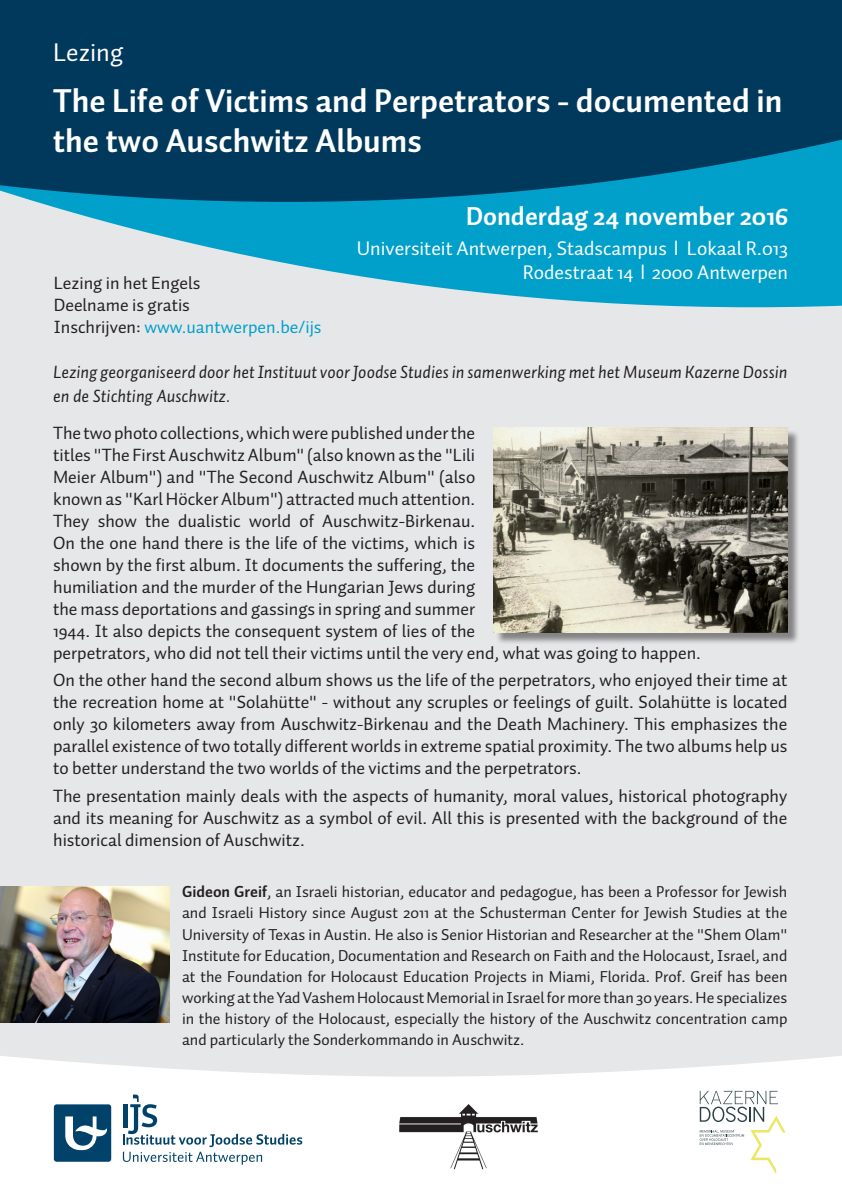
<style>
.page{position:relative;width:842px;height:1191px;background:#fff}
.page>*{position:absolute;margin:0;border:0;box-sizing:border-box;transform-origin:0 0}
.t1{font:700 33px/40px "Auto 1";color:#fff}
.t2{font:700 26px "Auto 1";color:#fff}
.t3{font:26px "Auto 1";color:#fff}
.t4{font:20px "Auto 1";color:#fff}
.kleine_tekst{font:18px/22px "Auto 1";color:#231f20;text-align:justify}
.kleine_tekst-2{font:italic 18px/24px "Auto 1";color:#231f20}
.kleine_tekst-3{font:18px "Auto 1";color:#00a0cb}
.t5{font:16px/21px "Auto 1";color:#231f20;text-align:justify}
.s1{color:#231f20}
.s2{font-weight:700}
</style>
<div class="page">
<div style="left:0;top:307px;width:842px;height:748px;background:#e6e7e9"></div>
<svg style="left:0;top:1055px;width:842px;height:110px"></svg>
<svg style="left:0;top:202px;width:842px;height:105px;background:#4ab6d4"></svg>
<svg style="left:0;top:0;width:842px;height:202px;background:#004064"></svg>
<img style="left:0;top:886px;width:169px;height:136px">
<div style="left:54px;top:1104px;width:57px;height:57px;background:#00426a;border-radius:3px"></div>
<svg style="left:65px;top:1116px;width:42px;height:34px"></svg>
<svg style="left:123px;top:1094px;width:179px;height:70px"></svg>
<div style="left:495px;top:429px;width:305px;height:216px;background:#231f20;opacity:.5"></div>
<img style="left:494px;top:428px;width:293px;height:205px">
<svg style="left:700px;top:1090px;width:85px;height:84px"></svg>
<img style="left:397px;top:1100px;width:142px;height:70px">
<svg style="left:675px;top:240px;width:2px;height:14px"></svg>
<svg style="left:642px;top:264px;width:2px;height:14px"></svg>
<p class="t3" style="left:53px;top:36px;width:72px">Lezing</p>
<p class="t1" style="left:53px;top:80px;width:731px">The Life of Victims and Perpetrators - documented in the two Auschwitz Albums</p>
<p class="t2" style="left:466px;top:199px;width:324px">Donderdag 24 november 2016</p>
<p class="t4" style="left:357px;top:235px;width:433px">Universiteit Antwerpen, Stadscampus Lokaal R.013</p>
<p class="t4" style="left:523px;top:259px;width:267px">Rodestraat 14 2000 Antwerpen</p>
<p class="kleine_tekst" style="left:54px;top:271px;width:148px">Lezing in het Engels</p>
<p class="kleine_tekst" style="left:54px;top:293px;width:138px">Deelname is gratis</p>
<p class="kleine_tekst-3" style="left:54px;top:315px;width:269px"><span class="s1">Inschrijven:</span> www.uantwerpen.be/ijs</p>
<p class="kleine_tekst-2" style="left:53px;top:360px;width:736px">Lezing georganiseerd door het Instituut voor Joodse Studies in samenwerking met het Museum Kazerne Dossin en de Stichting Auschwitz.</p>
<p class="kleine_tekst" style="left:53px;top:421px;width:649px;text-align:left">The two photo collections, which were published under the<br>titles "The First Auschwitz Album" (also known as the "Lili<br>Meier Album") and "The Second Auschwitz Album" (also<br>known as "Karl Höcker Album") attracted much attention.<br>They show the dualistic world of Auschwitz-Birkenau.<br>On the one hand there is the life of the victims, which is<br>shown by the first album. It documents the suffering, the<br>humiliation and the murder of the Hungarian Jews during<br>the mass deportations and gassings in spring and summer<br>1944. It also depicts the consequent system of lies of the<br>perpetrators, who did not tell their victims until the very end, what was going to happen.</p>
<p class="kleine_tekst" style="left:53px;top:669px;width:736px">On the other hand the second album shows us the life of the perpetrators, who enjoyed their time at the recreation home at "Solahütte" - without any scruples or feelings of guilt. Solahütte is located only 30 kilometers away from Auschwitz-Birkenau and the Death Machinery. This emphasizes the parallel existence of two totally different worlds in extreme spatial proximity. The two albums help us to better understand the two worlds of the victims and the perpetrators.</p>
<p class="kleine_tekst" style="left:53px;top:784px;width:736px">The presentation mainly deals with the aspects of humanity, moral values, historical photography and its meaning for Auschwitz as a symbol of evil. All this is presented with the background of the historical dimension of Auschwitz.</p>
<p class="t5" style="left:182px;top:881px;width:607px"><span class="s2">Gideon Greif</span>, an Israeli historian, educator and pedagogue, has been a Professor for Jewish and Israeli History since August 2011 at the Schusterman Center for Jewish Studies at the University of Texas in Austin. He also is Senior Historian and Researcher at the "Shem Olam" Institute for Education, Documentation and Research on Faith and the Holocaust, Israel, and at the Foundation for Holocaust Education Projects in Miami, Florida. Prof. Greif has been working at the Yad Vashem Holocaust Memorial in Israel for more than 30 years. He specializes in the history of the Holocaust, especially the history of the Auschwitz concentration camp and particularly the Sonderkommando in Auschwitz.</p>
</div>
